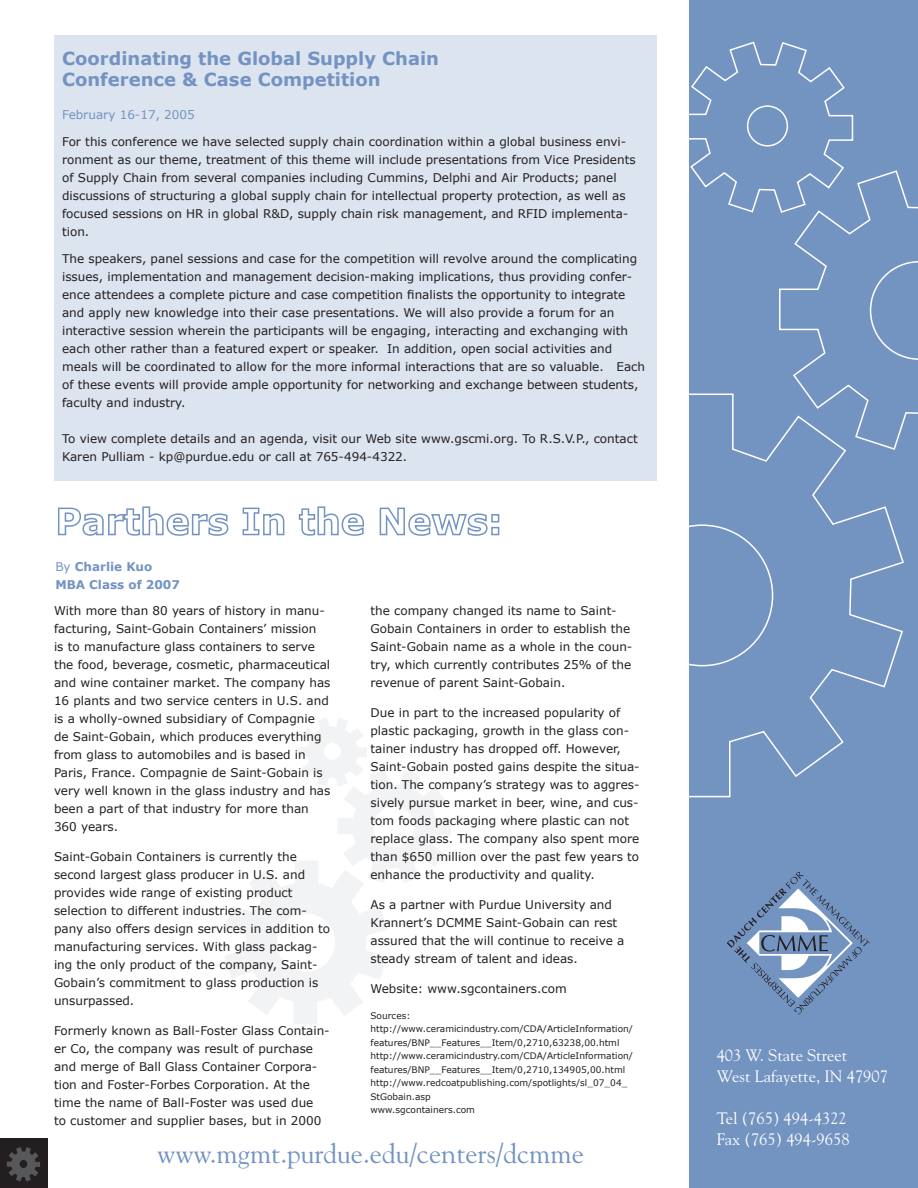
<style>
.page{position:relative;width:918px;height:1188px;background:#fff}
.page>*{position:absolute;margin:0;border:0;box-sizing:border-box;transform-origin:0 0}
.t1{font:27.3px "Goudy";color:#7393c1}
.t2{font:700 18px/21px "Verdana";color:#7493c2}
.t3{font:16.5px/21px "Goudy";color:#fff}
.t4{font:12px/18px "Verdana";color:#231f20}
.t5{font:700 12px "Verdana";color:#7493c2}
.t6{font:12px "Verdana";color:#7493c2}
.t7{font:9px/13.5px "Verdana";color:#231f20}
.s1{font-weight:400}
</style>
<div class="page">
<div style="left:689px;top:0;width:229px;height:1188px;background:#7393c1"></div>
<svg style="left:689px;top:452px;width:215px;height:346px"></svg>
<svg style="left:689px;top:41px;width:229px;height:411px"></svg>
<div style="left:747px;top:105px;width:41px;height:42px;border:2px solid #fff;border-radius:50%"></div>
<svg style="left:727px;top:872px;width:143px;height:143px"></svg>
<div style="left:0;top:1138px;width:48px;height:50px;background:#231f20"></div>
<svg style="left:7px;top:1147px;width:33px;height:34px"></svg>
<div style="left:20px;top:1160px;width:7px;height:8px;background:#231f20;border-radius:50%"></div>
<svg style="left:225px;top:718px;width:226px;height:306px"></svg>
<div style="left:324px;top:743px;width:17px;height:17px;background:#fff;border-radius:50%"></div>
<div style="left:324px;top:743px;width:17px;height:17px;border:1px solid #fff;border-radius:50%"></div>
<svg style="left:58px;top:506px;width:171px;height:30px"></svg>
<svg style="left:242px;top:507px;width:43px;height:29px"></svg>
<svg style="left:298px;top:506px;width:66px;height:30px"></svg>
<svg style="left:379px;top:507px;width:121px;height:29px"></svg>
<div style="left:54px;top:35px;width:603px;height:446px;background:#dce4f0"></div>
<p class="t2" style="left:62px;top:47px;width:379px">Coordinating the Global Supply Chain<br>Conference &amp; Case Competition</p>
<p class="t6" style="left:62px;top:107px;width:134px">February 16-17, 2005</p>
<p class="t4" style="left:62px;top:132px;width:575px">For this conference we have selected supply chain coordination within a global business envi&shy;ronment as our theme, treatment of this theme will include presentations from Vice Presidents of Supply Chain from several companies including Cummins, Delphi and Air Products; panel discussions of structuring a global supply chain for intellectual property protection, as well as focused sessions on HR in global R&amp;D, supply chain risk management, and RFID implementa&shy;tion.</p>
<p class="t4" style="left:62px;top:249px;width:585px">The speakers, panel sessions and case for the competition will revolve around the complicating issues, implementation and management decision-making implications, thus providing confer&shy;ence attendees a complete picture and case competition finalists the opportunity to integrate and apply new knowledge into their case presentations. We will also provide a forum for an interactive session wherein the participants will be engaging, interacting and exchanging with each other rather than a featured expert or speaker. In addition, open social activities and meals will be coordinated to allow for the more informal interactions that are so valuable. Each of these events will provide ample opportunity for networking and exchange between students, faculty and industry.</p>
<p class="t4" style="left:62px;top:429px;width:577px">To view complete details and an agenda, visit our Web site www.gscmi.org. To R.S.V.P., contact<br>Karen Pulliam - kp@purdue.edu or call at 765-494-4322.</p>
<p class="t5" style="left:55px;top:559px;width:99px"><span class="s1">By</span> Charlie Kuo</p>
<p class="t5" style="left:55px;top:577px;width:126px">MBA Class of 2007</p>
<p class="t4" style="left:54px;top:601px;width:278px">With more than 80 years of history in manu&shy;facturing, Saint-Gobain Containers’ mission<br>is to manufacture glass containers to serve the food, beverage, cosmetic, pharmaceutical and wine container market. The company has 16 plants and two service centers in U.S. and is a wholly-owned subsidiary of Compagnie de Saint-Gobain, which produces everything from glass to automobiles and is based in Paris, France. Compagnie de Saint-Gobain is very well known in the glass industry and has been a part of that industry for more than 360 years.</p>
<p class="t4" style="left:54px;top:847px;width:278px">Saint-Gobain Containers is currently the second largest glass producer in U.S. and provides wide range of existing product selection to different industries. The com&shy;pany also offers design services in addition to manufacturing services. With glass packag&shy;ing the only product of the company, Saint-Gobain’s commitment to glass production is unsurpassed.</p>
<p class="t4" style="left:54px;top:1021px;width:277px">Formerly known as Ball-Foster Glass Contain&shy;er Co, the company was result of purchase and merge of Ball Glass Container Corpora&shy;tion and Foster-Forbes Corporation. At the time the name of Ball-Foster was used due<br>to customer and supplier bases, but in 2000</p>
<p class="t4" style="left:370px;top:601px;width:263px">the company changed its name to Saint-Gobain Containers in order to establish the Saint-Gobain name as a whole in the coun&shy;try, which currently contributes 25% of the revenue of parent Saint-Gobain.</p>
<p class="t4" style="left:370px;top:703px;width:271px">Due in part to the increased popularity of plastic packaging, growth in the glass con&shy;tainer industry has dropped off. However, Saint-Gobain posted gains despite the situa&shy;tion. The company’s strategy was to aggres&shy;sively pursue market in beer, wine, and cus&shy;tom foods packaging where plastic can not replace glass. The company also spent more than $650 million over the past few years to enhance the productivity and quality.</p>
<p class="t4" style="left:370px;top:895px;width:255px">As a partner with Purdue University and Krannert’s DCMME Saint-Gobain can rest assured that the will continue to receive a steady stream of talent and ideas.</p>
<p class="t4" style="left:370px;top:979px;width:198px">Website: www.sgcontainers.com</p>
<p class="t7" style="left:370px;top:1008px;width:41px">Sources:</p>
<p class="t7" style="left:370px;top:1022px;width:264px">http://www.ceramicindustry.com/CDA/ArticleInformation/ features/BNP__Features__Item/0,2710,63238,00.html</p>
<p class="t7" style="left:370px;top:1049px;width:264px">http://www.ceramicindustry.com/CDA/ArticleInformation/ features/BNP__Features__Item/0,2710,134905,00.html</p>
<p class="t7" style="left:370px;top:1076px;width:258px">http://www.redcoatpublishing.com/spotlights/sl_07_04_<br>StGobain.asp</p>
<p class="t7" style="left:370px;top:1103px;width:106px">www.sgcontainers.com</p>
<p class="t1" style="left:157px;top:1137px;width:428px">www.mgmt.purdue.edu/centers/dcmme</p>
<p class="t3" style="left:717px;top:1044px;width:173px">403 W. State Street<br>West Lafayette, IN 47907</p>
<p class="t3" style="left:717px;top:1107px;width:134px">Tel (765) 494-4322<br>Fax (765) 494-9658</p>
</div>
